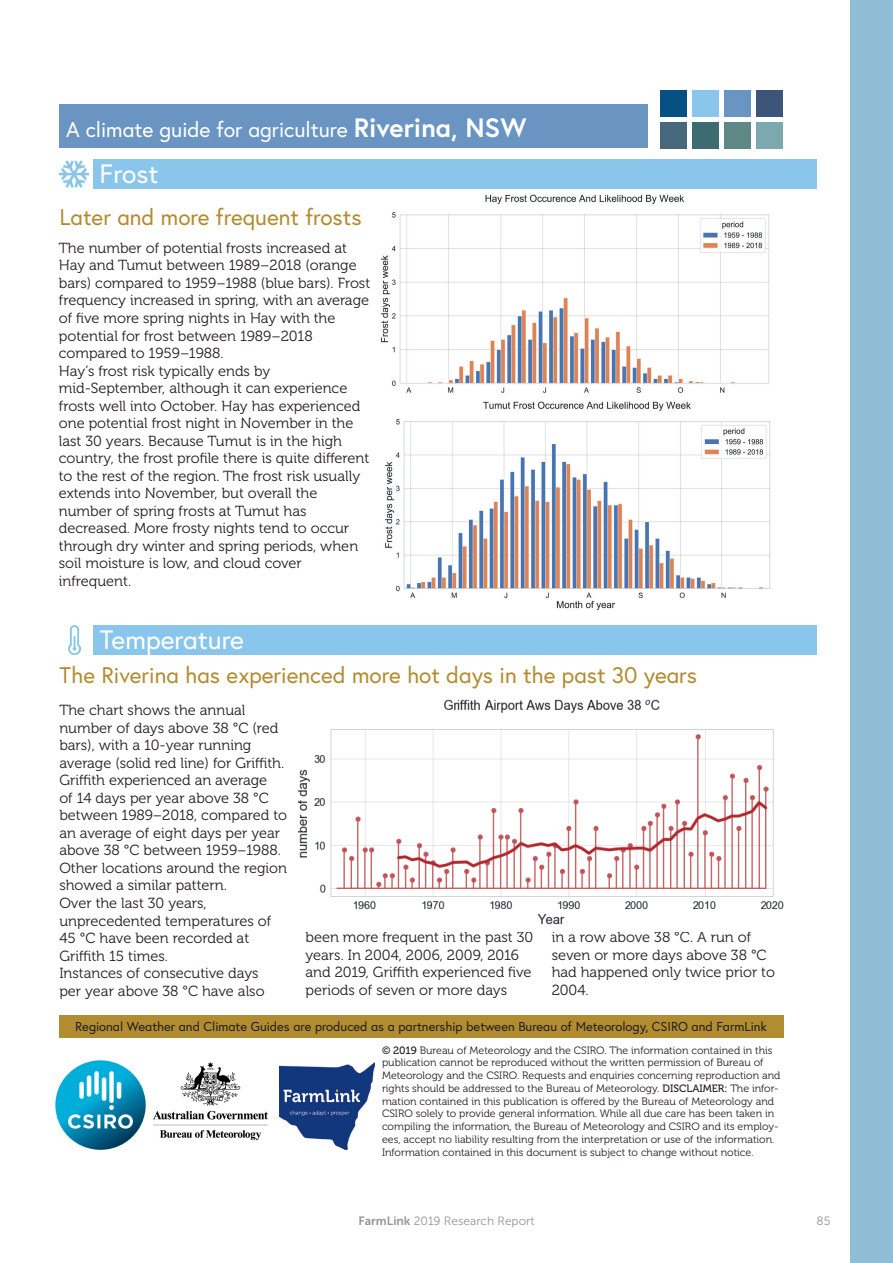
<style>
.page{position:relative;width:893px;height:1263px;background:#fff}
.page>*{position:absolute;margin:0;border:0;box-sizing:border-box;transform-origin:0 0}
.t1{font:26.55px "Europa";color:#fff}
.t2{font:22.65px "Europa";color:#b28c30}
.t3{font:21.3px "Europa";color:#fff}
.t4{font:14.55px/17.5px "Museo 300";color:#231f20}
.t5{font:12.9px "Europa";color:#231f20}
.t6{font:12px "Museo Sans 300";color:#939598}
.t7{font:10.65px/12.8px "Museo 300";color:#231f20}
.s1{font-weight:700;font-size:26.55px}
.s2{font-family:"Museo 500"}
.s3{font-family:"Museo Sans 700"}
</style>
<div class="page">
<div style="left:850px;top:0;width:43px;height:1263px;background:#91bcd5"></div>
<div style="left:60px;top:104px;width:588px;height:44px;background:#6a94c1"></div>
<div style="left:660px;top:90px;width:26px;height:27px;background:#075084"></div>
<div style="left:692px;top:90px;width:26px;height:27px;background:#8ac6eb"></div>
<div style="left:660px;top:122px;width:26px;height:27px;background:#47677d"></div>
<div style="left:692px;top:122px;width:26px;height:27px;background:#3d6c70"></div>
<div style="left:724px;top:122px;width:27px;height:27px;background:#5e8885"></div>
<div style="left:756px;top:122px;width:27px;height:27px;background:#7ca9af"></div>
<div style="left:756px;top:90px;width:27px;height:27px;background:#3d5578"></div>
<div style="left:724px;top:90px;width:27px;height:27px;background:#6a94c1"></div>
<div style="left:93px;top:625px;width:723px;height:29px;background:#8ac6eb"></div>
<img style="left:68px;top:625px;width:12px;height:29px">
<img style="left:299px;top:699px;width:484px;height:226px">
<img style="left:381px;top:194px;width:389px;height:199px">
<img style="left:384px;top:401px;width:387px;height:210px">
<div style="left:93px;top:160px;width:723px;height:29px;background:#8ac6eb"></div>
<img style="left:60px;top:160px;width:29px;height:28px">
<img style="left:153px;top:1062px;width:115px;height:79px">
<img style="left:279px;top:1063px;width:96px;height:86px">
<img style="left:55px;top:1060px;width:91px;height:90px">
<div style="left:59px;top:1015px;width:724px;height:22px;background:#b28c30"></div>
<h3 class="t3" style="left:66px;top:115px;width:462px">A climate guide for agriculture <span class="s1">Riverina, NSW</span></h3>
<h1 class="t1" style="left:100px;top:157px;width:60px">Frost</h1>
<h2 class="t2" style="left:60px;top:203px;width:304px">Later and more frequent frosts</h2>
<p class="t4" style="left:59px;top:239px;width:313px">The number of potential frosts increased at Hay and Tumut between 1989–2018 (orange bars) compared to 1959–1988 (blue bars). Frost frequency increased in spring, with an average of five more spring nights in Hay with the potential for frost between 1989–2018 compared to 1959–1988.<br>Hay’s frost risk typically ends by mid-September, although it can experience frosts well into October. Hay has experienced one potential frost night in November in the last 30 years. Because Tumut is in the high country, the frost profile there is quite different to the rest of the region. The frost risk usually extends into November, but overall the number of spring frosts at Tumut has decreased. More frosty nights tend to occur through dry winter and spring periods, when soil moisture is low, and cloud cover infrequent.</p>
<h1 class="t1" style="left:100px;top:622px;width:146px">Temperature</h1>
<h2 class="t2" style="left:60px;top:661px;width:639px">The Riverina has experienced more hot days in the past 30 years</h2>
<p class="t4" style="left:59px;top:702px;width:229px">The chart shows the annual number of days above 38 °C (red bars), with a 10-year running average (solid red line) for Griffith.<br>Griffith experienced an average<br>of 14 days per year above 38 °C between 1989–2018, compared to an average of eight days per year above 38 °C between 1959–1988.<br>Other locations around the region showed a similar pattern.<br>Over the last 30 years, unprecedented temperatures of<br>45 °C have been recorded at<br>Griffith 15 times.<br>Instances of consecutive days<br>per year above 38 °C have also</p>
<p class="t4" style="left:305px;top:929px;width:229px">been more frequent in the past 30 years. In 2004, 2006, 2009, 2016 and 2019, Griffith experienced five periods of seven or more days</p>
<p class="t4" style="left:552px;top:929px;width:225px">in a row above 38 °C. A run of seven or more days above 38 °C had happened only twice prior to<br>2004.</p>
<p class="t5" style="left:75px;top:1018px;width:693px">Regional Weather and Climate Guides are produced as a partnership between Bureau of Meteorology, CSIRO and FarmLink</p>
<p class="t7" style="left:382px;top:1044px;width:400px"><span class="s2">© 2019</span> Bureau of Meteorology and the CSIRO. The information contained in this publication cannot be reproduced without the written permission of Bureau of Meteorology and the CSIRO. Requests and enquiries concerning reproduction and rights should be addressed to the Bureau of Meteorology. <span class="s2">DISCLAIMER:</span> The infor&shy;mation contained in this publication is offered by the Bureau of Meteorology and CSIRO solely to provide general information. While all due care has been taken in compiling the information, the Bureau of Meteorology and CSIRO and its employ&shy;ees, accept no liability resulting from the interpretation or use of the information.<br>Information contained in this document is subject to change without notice.</p>
<p class="t6" style="left:358px;top:1215px;width:177px"><span class="s3">FarmLink</span> 2019 Research Report</p>
<p class="t6" style="left:816px;top:1215px;width:15px">85</p>
</div>
